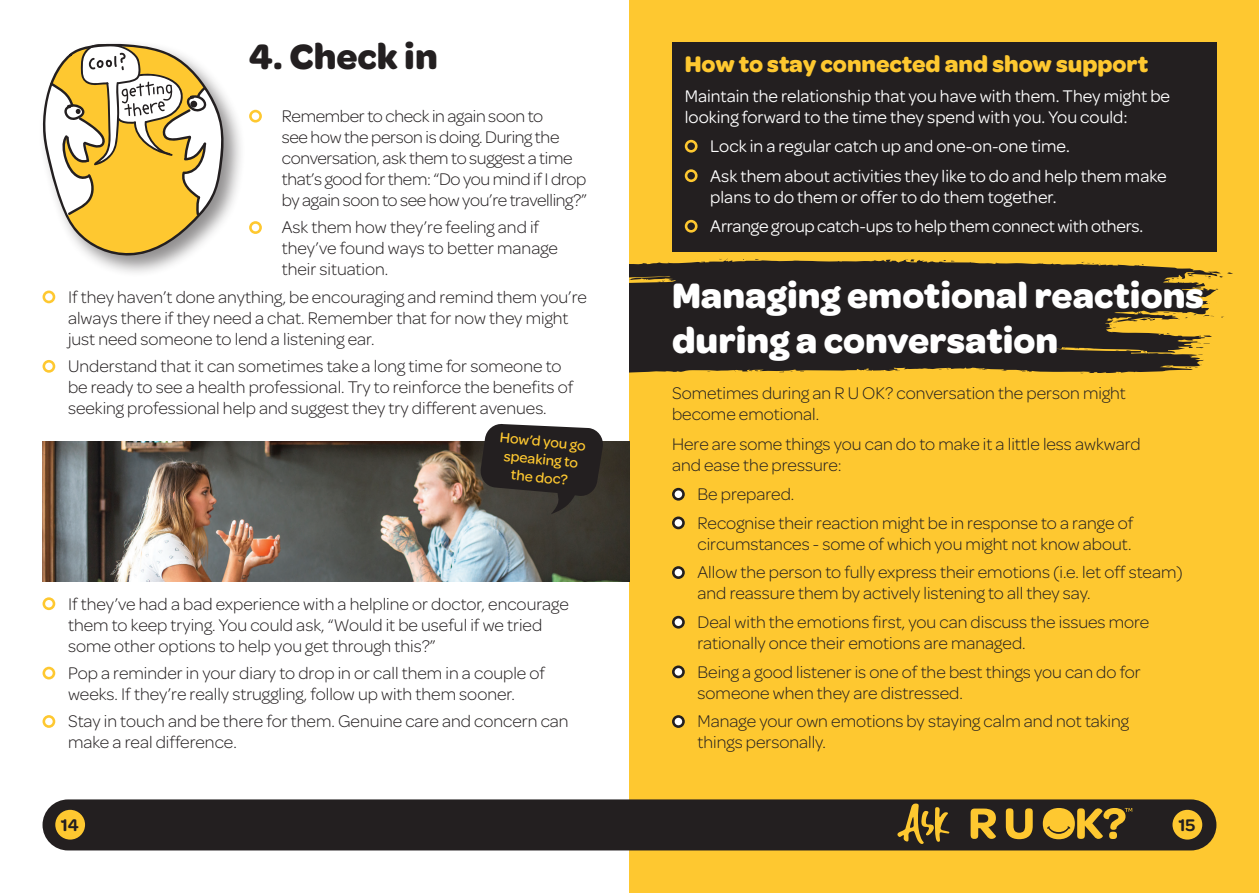
<style>
.page{position:relative;width:1259px;height:893px;background:#fff}
.page>*{position:absolute;margin:0;border:0;box-sizing:border-box;transform-origin:0 0}
.Headline{font:700 37.5px/45px "Omnes";color:#fff}
.Headline-2{font:700 37.5px "Omnes";color:#231f20}
.Mini_Header{font:700 24px "Omnes";color:#fec830}
.Body_Copy{font:300 18px/21px "Omnes";color:#231f20}
.Body_Copy-2{font:18px/21px "Omnes";color:#fff}
.Body_Copy-3{font:300 18px/21px "Omnes";letter-spacing:-.02em;color:#231f20}
.t1{font:600 18px "Omnes";color:#231f20}
.t2{font:500 15px/18px "Omnes";color:#fec830;text-align:center}
</style>
<div class="page">
<div style="left:629px;top:0;width:630px;height:893px;background:#fec830"></div>
<svg style="left:629px;top:249px;width:604px;height:125px;fill:#231f20"></svg>
<svg style="left:249px;top:110px;width:13px;height:13px"></svg>
<svg style="left:249px;top:221px;width:13px;height:13px"></svg>
<svg style="left:43px;top:291px;width:12px;height:12px"></svg>
<svg style="left:43px;top:360px;width:12px;height:13px"></svg>
<svg style="left:43px;top:597px;width:12px;height:13px"></svg>
<svg style="left:43px;top:667px;width:12px;height:12px"></svg>
<svg style="left:43px;top:715px;width:12px;height:13px"></svg>
<div style="left:38px;top:39px;width:208px;height:239px;background:#231f20;opacity:.5"></div>
<svg style="left:40px;top:41px;width:186px;height:221px"></svg>
<div style="left:672px;top:43px;width:544px;height:209px;background:#231f20"></div>
<svg style="left:685px;top:140px;width:12px;height:13px"></svg>
<svg style="left:685px;top:169px;width:12px;height:13px"></svg>
<svg style="left:685px;top:220px;width:12px;height:13px"></svg>
<img style="left:43px;top:441px;width:586px;height:141px">
<svg style="left:672px;top:488px;width:13px;height:13px"></svg>
<svg style="left:672px;top:516px;width:13px;height:13px"></svg>
<svg style="left:672px;top:566px;width:13px;height:13px"></svg>
<svg style="left:672px;top:616px;width:13px;height:13px"></svg>
<svg style="left:672px;top:665px;width:13px;height:13px"></svg>
<svg style="left:672px;top:715px;width:13px;height:13px"></svg>
<svg style="left:479px;top:424px;width:125px;height:90px;background:#353130"></svg>
<div style="left:43px;top:799px;width:1173px;height:51px;background:#231f20;border-radius:26px"></div>
<div style="left:55px;top:810px;width:30px;height:30px;background:#fec830;border-radius:50%"></div>
<div style="left:1172px;top:810px;width:30px;height:30px;background:#fec830;border-radius:50%"></div>
<svg style="left:970px;top:808px;width:26px;height:31px"></svg>
<svg style="left:1006px;top:808px;width:26px;height:31px"></svg>
<svg style="left:1042px;top:808px;width:90px;height:31px"></svg>
<svg style="left:897px;top:803px;width:52px;height:41px"></svg>
<p class="Headline-2" style="left:249px;top:29px;width:190px">4. Check in</p>
<p class="Body_Copy-3" style="left:282px;top:105px;width:307px">Remember to check in again soon to<br>see how the person is doing. During the conversation, ask them to suggest a time that’s good for them: “Do you mind if I drop by again soon to see how you’re travelling?”</p>
<p class="Body_Copy" style="left:282px;top:216px;width:278px">Ask them how they’re feeling and if they’ve found ways to better manage their situation.</p>
<p class="Body_Copy" style="left:68px;top:286px;width:520px">If they haven’t done anything, be encouraging and remind them you’re always there if they need a chat. Remember that for now they might just need someone to lend a listening ear.</p>
<p class="Body_Copy" style="left:68px;top:355px;width:507px">Understand that it can sometimes take a long time for someone to be ready to see a health professional. Try to reinforce the benefits of seeking professional help and suggest they try different avenues.</p>
<p class="t2" style="left:501px;top:427px;width:88px;rotate:6deg">How’d you go speaking to the doc?</p>
<p class="Body_Copy" style="left:68px;top:593px;width:502px">If they’ve had a bad experience with a helpline or doctor, encourage them to keep trying. You could ask, “Would it be useful if we tried some other options to help you get through this?”</p>
<p class="Body_Copy" style="left:68px;top:662px;width:478px">Pop a reminder in your diary to drop in or call them in a couple of weeks. If they’re really struggling, follow up with them sooner.</p>
<p class="Body_Copy" style="left:68px;top:710px;width:502px">Stay in touch and be there for them. Genuine care and concern can make a real difference.</p>
<p class="Mini_Header" style="left:685px;top:46px;width:465px">How to stay connected and show support</p>
<p class="Body_Copy-2" style="left:685px;top:84px;width:487px">Maintain the relationship that you have with them. They might be looking forward to the time they spend with you. You could:</p>
<p class="Body_Copy-2" style="left:710px;top:135px;width:361px">Lock in a regular catch up and one-on-one time.</p>
<p class="Body_Copy-2" style="left:710px;top:164px;width:458px">Ask them about activities they like to do and help them make plans to do them or offer to do them together.</p>
<p class="Body_Copy-2" style="left:710px;top:215px;width:434px">Arrange group catch-ups to help them connect with others.</p>
<p class="Headline" style="left:672px;top:271px;width:533px">Managing emotional reactions during a conversation</p>
<p class="Body_Copy" style="left:672px;top:382px;width:455px">Sometimes during an R U OK? conversation the person might become emotional.</p>
<p class="Body_Copy" style="left:672px;top:433px;width:470px">Here are some things you can do to make it a little less awkward and ease the pressure:</p>
<p class="Body_Copy" style="left:697px;top:483px;width:98px">Be prepared.</p>
<p class="Body_Copy" style="left:697px;top:512px;width:437px">Recognise their reaction might be in response to a range of circumstances - some of which you might not know about.</p>
<p class="Body_Copy" style="left:697px;top:561px;width:487px">Allow the person to fully express their emotions (i.e. let off steam) and reassure them by actively listening to all they say.</p>
<p class="Body_Copy" style="left:697px;top:611px;width:453px">Deal with the emotions first, you can discuss the issues more rationally once their emotions are managed.</p>
<p class="Body_Copy" style="left:697px;top:661px;width:445px">Being a good listener is one of the best things you can do for someone when they are distressed.</p>
<p class="Body_Copy" style="left:697px;top:710px;width:433px">Manage your own emotions by staying calm and not taking things personally.</p>
<p class="t1" style="left:61px;top:812px;width:20px">14</p>
<p class="t1" style="left:1178px;top:812px;width:18px">15</p>
</div>
